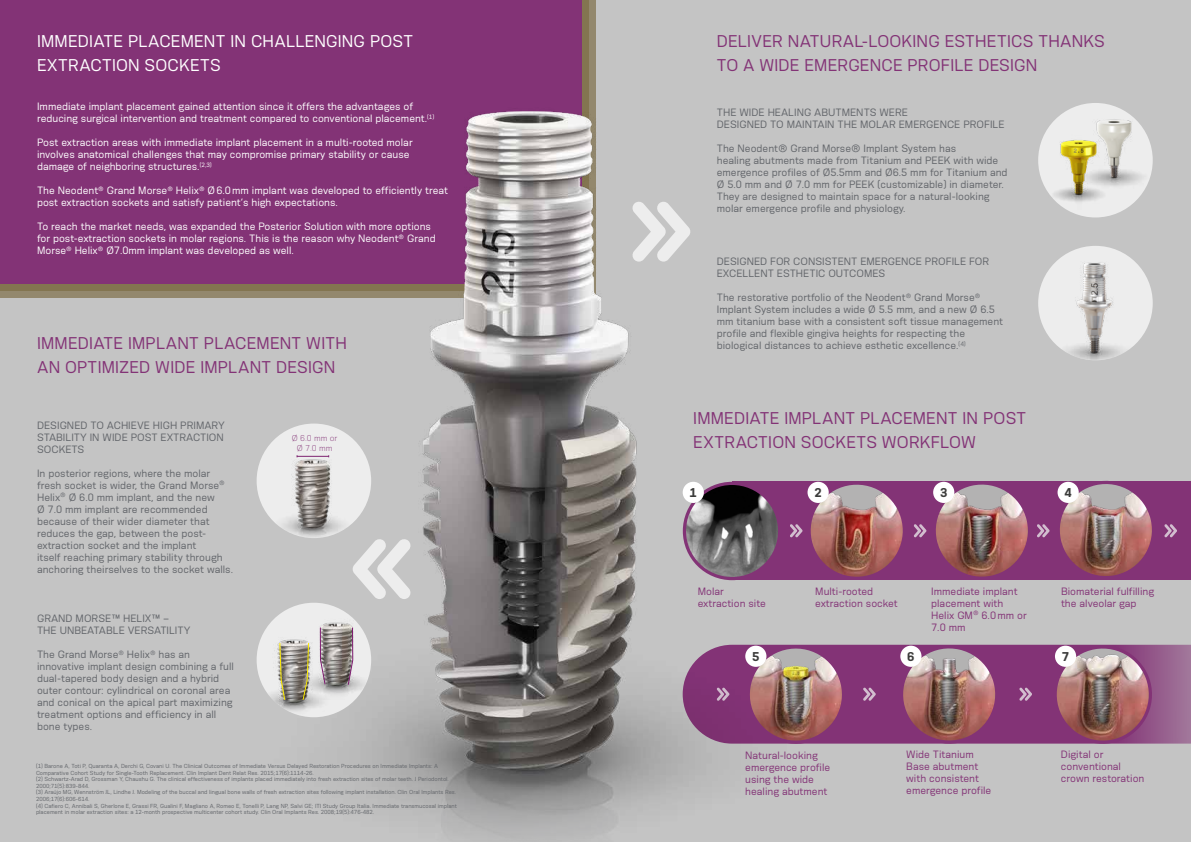
<style>
.page{position:relative;width:1191px;height:842px;background:#c4c4c4}
.page>*{position:absolute;margin:0;border:0;box-sizing:border-box;transform-origin:0 0}
.t1{font:16px/24px "Konsens";color:#833376}
.t2{font:16px/24px "Konsens";color:#fff}
.t3{font:700 12px "Konsens";color:#3c3c3b}
.t4{font:10px/12px "Konsens";color:#62656a}
.t5{font:10px/12px "Konsens";color:#fff}
.t6{font:10px/12px "Konsens";color:#833376}
.t7{font:300 8px/9.6px "Konsens";color:#833376;text-align:center}
.t8{font:5.5px/6.6px "Konsens";color:#62656a}
</style>
<div class="page">
<div style="left:732px;top:482px;width:459px;height:98px;background:#833376"></div>
<svg style="left:850px;top:645px;width:341px;height:99px;background:#89427e"></svg>
<svg style="left:863px;top:687px;width:13px;height:14px"></svg>
<svg style="left:1019px;top:687px;width:13px;height:14px"></svg>
<svg style="left:1164px;top:524px;width:13px;height:13px"></svg>
<div style="left:0;top:0;width:581px;height:283px;background:#833376"></div>
<svg style="left:829px;top:644px;width:21px;height:100px;background:#964c7b"></svg>
<img style="left:897px;top:644px;width:108px;height:100px">
<img style="left:1048px;top:644px;width:109px;height:100px">
<img style="left:829px;top:480px;width:329px;height:97px">
<img style="left:234px;top:108px;width:595px;height:734px">
<svg style="left:352px;top:538px;width:59px;height:61px"></svg>
<svg style="left:632px;top:201px;width:59px;height:61px"></svg>
<div style="left:1038px;top:103px;width:114px;height:114px;background:#ededed;border-radius:50%"></div>
<img style="left:1075px;top:103px;width:76px;height:95px">
<div style="left:257px;top:424px;width:114px;height:114px;background:#ededed;border-radius:50%"></div>
<img style="left:269px;top:425px;width:87px;height:113px">
<hr style="left:297px;top:456px;width:32px;height:1px;background:#7d2170">
<img style="left:257px;top:608px;width:77px;height:109px">
<svg style="left:279px;top:642px;width:6px;height:59px"></svg>
<img style="left:296px;top:603px;width:75px;height:102px">
<svg style="left:320px;top:627px;width:6px;height:58px"></svg>
<svg style="left:347px;top:627px;width:6px;height:58px"></svg>
<div style="left:1038px;top:246px;width:114px;height:114px;background:#ededed;border-radius:50%"></div>
<img style="left:1045px;top:246px;width:98px;height:114px">
<img style="left:1043px;top:125px;width:67px;height:89px">
<div style="left:682px;top:482px;width:22px;height:21px;background:#fff;border-radius:50%"></div>
<div style="left:807px;top:482px;width:21px;height:21px;background:#fff;border-radius:50%"></div>
<div style="left:745px;top:646px;width:21px;height:21px;background:#fff;border-radius:50%"></div>
<div style="left:933px;top:482px;width:21px;height:21px;background:#fff;border-radius:50%"></div>
<div style="left:900px;top:646px;width:21px;height:21px;background:#fff;border-radius:50%"></div>
<div style="left:1057px;top:482px;width:21px;height:21px;background:#fff;border-radius:50%"></div>
<div style="left:1055px;top:646px;width:21px;height:21px;background:#fff;border-radius:50%"></div>
<h1 class="t2" style="left:37px;top:28px;width:378px">IMMEDIATE PLACEMENT IN CHALLENGING POST<br>EXTRACTION SOCKETS</h1>
<p class="t5" style="left:37px;top:100px;width:399px">Immediate implant placement gained attention since it offers the advantages of reducing surgical intervention and treatment compared to conventional placement.<sup>(1)</sup></p>
<p class="t5" style="left:37px;top:136px;width:377px">Post extraction areas with immediate implant placement in a multi-rooted molar involves anatomical challenges that may compromise primary stability or cause damage of neighboring structures.<sup>(2,3)</sup></p>
<p class="t5" style="left:37px;top:184px;width:412px">The Neodent<sup>®</sup> Grand Morse<sup>®</sup> Helix<sup>®</sup> Ø6.0mm implant was developed to efficiently treat post extraction sockets and satisfy patient’s high expectations.</p>
<p class="t5" style="left:37px;top:220px;width:400px">To reach the market needs, was expanded the Posterior Solution with more options for post-extraction sockets in molar regions. This is the reason why Neodent<sup>®</sup> Grand<br>Morse<sup>®</sup> Helix<sup>®</sup> Ø7.0mm implant was developed as well.</p>
<h1 class="t1" style="left:37px;top:331px;width:312px">IMMEDIATE IMPLANT PLACEMENT WITH<br>AN OPTIMIZED WIDE IMPLANT DESIGN</h1>
<p class="t4" style="left:37px;top:418px;width:189px;text-align:justify">DESIGNED TO ACHIEVE HIGH PRIMARY STABILITY IN WIDE POST EXTRACTION SOCKETS</p>
<p class="t4" style="left:37px;top:466px;width:197px">In posterior regions, where the molar fresh socket is wider, the Grand Morse<sup>® </sup>Helix<sup>®</sup> Ø 6.0 mm implant, and the new<br>Ø 7.0 mm implant are recommended because of their wider diameter that reduces the gap, between the post&shy;extraction socket and the implant<br>itself reaching primary stability through anchoring theirselves to the socket walls.</p>
<p class="t4" style="left:37px;top:612px;width:155px">GRAND MORSE™ HELIX™ –<br>THE UNBEATABLE VERSATILITY</p>
<p class="t4" style="left:37px;top:648px;width:198px">The Grand Morse<sup>®</sup> Helix<sup>®</sup> has an innovative implant design combining a full dual-tapered body design and a hybrid outer contour: cylindrical on coronal area and conical on the apical part maximizing treatment options and efficiency in all bone types.</p>
<p class="t7" style="left:292px;top:433px;width:47px">Ø 6.0 mm or<br>Ø 7.0 mm</p>
<p class="t8" style="left:36px;top:763px;width:422px">(1) Barone A, Toti P, Quaranta A, Derchi G, Covani U. The Clinical Outcomes of Immediate Versus Delayed Restoration Procedures on Immediate Implants: A Comparative Cohort Study for Single-Tooth Replacement. Clin Implant Dent Relat Res. 2015;17(6):1114-26.<br>(2) Schwartz-Arad D, Grossman Y, Chaushu G. The clinical effectiveness of implants placed immediately into fresh extraction sites of molar teeth. J Periodontol.<br>2000;71(5):839-844.<br>(3) Araújo MG, Wennström JL, Lindhe J. Modeling of the buccal and lingual bone walls of fresh extraction sites following implant installation. Clin Oral Implants Res.<br>2006;17(6):606-614.<br>(4) Cafiero C, Annibali S, Gherlone E, Grassi FR, Gualini F, Magliano A, Romeo E, Tonelli P, Lang NP, Salvi GE; ITI Study Group Italia. Immediate transmucosal implant placement in molar extraction sites: a 12-month prospective multicenter cohort study. Clin Oral Implants Res. 2008;19(5):476-482.</p>
<h1 class="t1" style="left:717px;top:29px;width:390px">DELIVER NATURAL-LOOKING ESTHETICS THANKS<br>TO A WIDE EMERGENCE PROFILE DESIGN</h1>
<p class="t4" style="left:717px;top:106px;width:289px">THE WIDE HEALING ABUTMENTS WERE<br>DESIGNED TO MAINTAIN THE MOLAR EMERGENCE PROFILE</p>
<p class="t4" style="left:717px;top:142px;width:292px">The Neodent® Grand Morse® Implant System has<br>healing abutments made from Titanium and PEEK with wide emergence profiles of Ø5.5mm and Ø6.5 mm for Titanium and Ø 5.0 mm and Ø 7.0 mm for PEEK (customizable) in diameter.<br>They are designed to maintain space for a natural-looking molar emergence profile and physiology.</p>
<p class="t4" style="left:717px;top:255px;width:274px">DESIGNED FOR CONSISTENT EMERGENCE PROFILE FOR<br>EXCELLENT ESTHETIC OUTCOMES</p>
<p class="t4" style="left:717px;top:291px;width:288px">The restorative portfolio of the Neodent<sup>®</sup> Grand Morse<sup>® </sup>Implant System includes a wide Ø 5.5 mm, and a new Ø 6.5 mm titanium base with a consistent soft tissue management profile and flexible gingiva heights for respecting the biological distances to achieve esthetic excellence.<sup>(4)</sup></p>
<h1 class="t1" style="left:693px;top:406px;width:335px">IMMEDIATE IMPLANT PLACEMENT IN POST<br>EXTRACTION SOCKETS WORKFLOW</h1>
<p class="t3" style="left:689px;top:485px;width:9px">1</p>
<p class="t3" style="left:814px;top:485px;width:9px">2</p>
<p class="t3" style="left:940px;top:485px;width:9px">3</p>
<p class="t3" style="left:1064px;top:485px;width:9px">4</p>
<p class="t6" style="left:698px;top:585px;width:70px">Molar extraction site</p>
<p class="t6" style="left:815px;top:585px;width:84px">Multi-rooted extraction socket</p>
<p class="t6" style="left:931px;top:585px;width:97px">Immediate implant placement with<br>Helix GM<sup>®</sup> 6.0mm or<br>7.0 mm</p>
<p class="t6" style="left:1061px;top:585px;width:95px">Biomaterial fulfilling the alveolar gap</p>
<p class="t3" style="left:752px;top:649px;width:9px">5</p>
<p class="t6" style="left:745px;top:749px;width:86px">Natural-looking emergence profile using the wide healing abutment</p>
<p class="t3" style="left:907px;top:649px;width:9px">6</p>
<p class="t6" style="left:906px;top:748px;width:86px">Wide Titanium<br>Base abutment with consistent emergence profile</p>
<p class="t3" style="left:1061px;top:649px;width:9px">7</p>
<p class="t6" style="left:1061px;top:748px;width:85px">Digital or conventional crown restoration</p>
</div>
